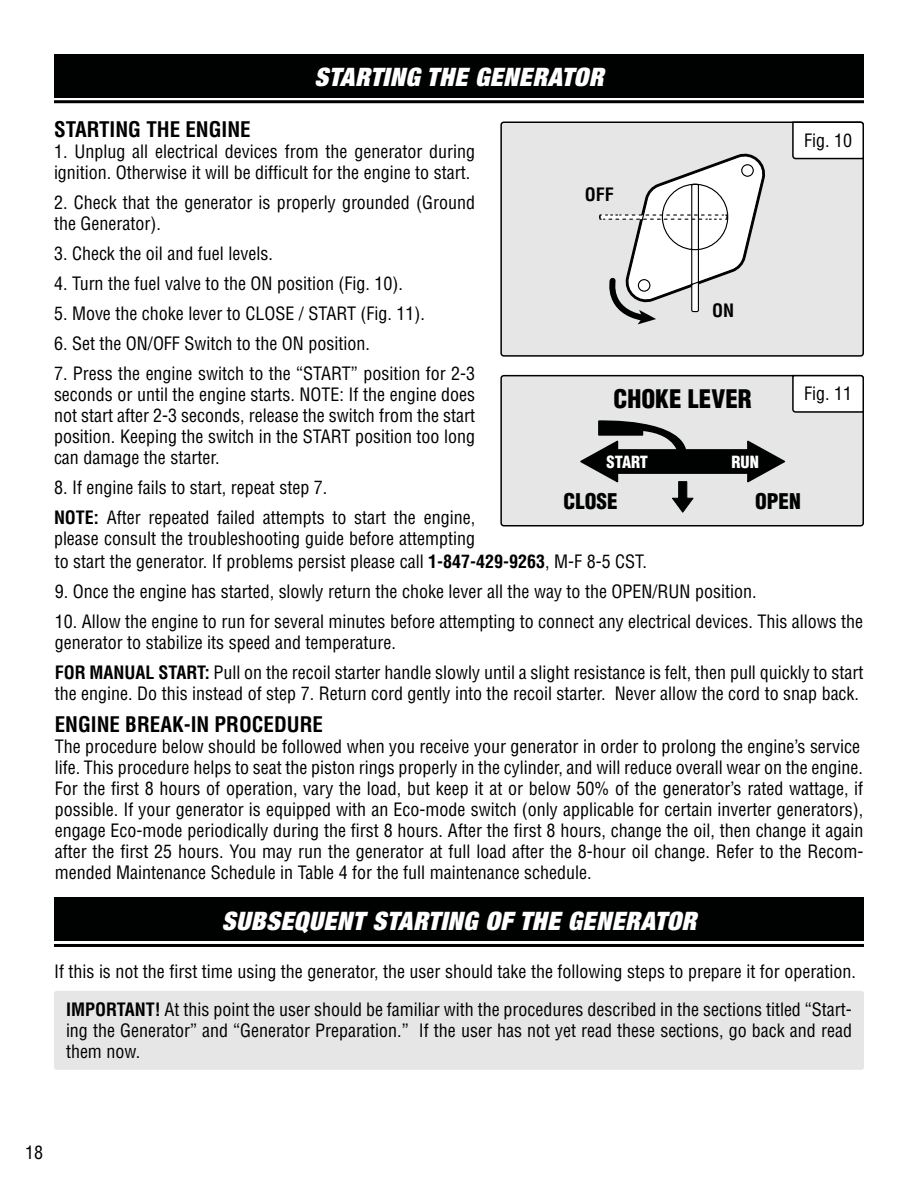
<style>
.page{position:relative;width:918px;height:1188px;background:#fff}
.page>*{position:absolute;margin:0;border:0;box-sizing:border-box;transform-origin:0 0}
.t1{font:italic 900 expanded 25.5px "Helvetica Neue";letter-spacing:.025em;color:#fff}
.t2{font:900 condensed 25.05px "Helvetica LT Std";color:#000101}
.t3{font:900 condensed 21.15px "Helvetica LT Std";color:#000101}
.t4{font:700 condensed 21px "Helvetica LT Std";color:#000}
.t5{font:condensed 18px/21px "Helvetica LT Std";color:#000}
.t6{font:700 condensed 18px "Helvetica LT Std";color:#000}
.t7{font:900 condensed 16.5px "Helvetica LT Std";color:#fff}
.s1{font-weight:700}
</style>
<div class="page">
<div style="left:54px;top:54px;width:810px;height:44px;background:#000101"></div>
<hr style="left:54px;top:100px;width:810px;height:3px;background:#000">
<div style="left:501px;top:122px;width:362px;height:234px;background:#e5e6e5;border-radius:3px"></div>
<div style="left:500px;top:122px;width:364px;height:235px;border:2px solid #000101;border-radius:3px"></div>
<svg style="left:599px;top:100px;width:172px;height:225px"></svg>
<div style="left:501px;top:376px;width:362px;height:150px;background:#e5e6e5;border-radius:3px"></div>
<div style="left:500px;top:375px;width:364px;height:151px;border:2px solid #000101;border-radius:3px"></div>
<div style="left:54px;top:898px;width:810px;height:43px;background:#000101"></div>
<hr style="left:54px;top:944px;width:810px;height:3px;background:#000">
<div style="left:54px;top:991px;width:810px;height:79px;background:#e6e6e6;border-radius:3px"></div>
<svg style="left:578px;top:374px;width:286px;height:139px"></svg>
<svg style="left:791px;top:121px;width:73px;height:39px;background:#dfdfdf"></svg>
<h1 class="t1" style="left:315px;top:61px;width:290px">STARTING THE GENERATOR</h1>
<p class="t4" style="left:54px;top:116px;width:198px">STARTING THE ENGINE</p>
<p class="t5" style="left:54px;top:140px;width:423px">1. Unplug all electrical devices from the generator during ignition. Otherwise it will be difficult for the engine to start.</p>
<p class="t5" style="left:54px;top:191px;width:423px">2. Check that the generator is properly grounded (Ground the Generator).</p>
<p class="t5" style="left:54px;top:242px;width:220px">3. Check the oil and fuel levels.</p>
<p class="t5" style="left:54px;top:272px;width:351px">4. Turn the fuel valve to the ON position (Fig. 10).</p>
<p class="t5" style="left:54px;top:302px;width:373px">5. Move the choke lever to CLOSE / START (Fig. 11).</p>
<p class="t5" style="left:54px;top:332px;width:317px">6. Set the ON/OFF Switch to the ON position.</p>
<p class="t5" style="left:54px;top:362px;width:423px;text-align:justify">7. Press the engine switch to the “START” position for 2-3 seconds or until the engine starts. NOTE: If the engine does not start after 2-3 seconds, release the switch from the start position. Keeping the switch in the START position too long can damage the starter.</p>
<p class="t5" style="left:54px;top:472px;width:423px;line-height:30px">8. If engine fails to start, repeat step 7.<br><span class="s1">NOTE:</span> After repeated failed attempts to start the engine,</p>
<p class="t5" style="left:54px;top:528px;width:423px">please consult the troubleshooting guide before attempting</p>
<p class="t6" style="left:585px;top:183px;width:30px">OFF</p>
<p class="t6" style="left:712px;top:300px;width:23px">ON</p>
<h2 class="t2" style="left:614px;top:383px;width:140px">CHOKE LEVER</h2>
<p class="t5" style="left:804px;top:130px;width:49px">Fig. 10</p>
<p class="t5" style="left:804px;top:383px;width:49px">Fig. 11</p>
<p class="t7" style="left:606px;top:451px;width:43px">START</p>
<p class="t7" style="left:731px;top:451px;width:29px">RUN</p>
<p class="t3" style="left:564px;top:488px;width:55px">CLOSE</p>
<p class="t3" style="left:755px;top:488px;width:47px">OPEN</p>
<p class="t5" style="left:55px;top:551px;width:594px">to start the generator. If problems persist please call <span class="s1">1-847-429-9263</span>, M-F 8-5 CST.</p>
<p class="t5" style="left:55px;top:581px;width:703px">9. Once the engine has started, slowly return the choke lever all the way to the OPEN/RUN position.</p>
<p class="t5" style="left:55px;top:611px;width:810px">10. Allow the engine to run for several minutes before attempting to connect any electrical devices. This allows the generator to stabilize its speed and temperature.</p>
<p class="t5" style="left:55px;top:662px;width:810px"><span class="s1">FOR MANUAL START:</span> Pull on the recoil starter handle slowly until a slight resistance is felt, then pull quickly to start the engine. Do this instead of step 7. Return cord gently into the recoil starter. Never allow the cord to snap back.</p>
<p class="t4" style="left:55px;top:711px;width:270px">ENGINE BREAK-IN PROCEDURE</p>
<p class="t5" style="left:55px;top:735px;width:810px">The procedure below should be followed when you receive your generator in order to prolong the engine’s service life. This procedure helps to seat the piston rings properly in the cylinder, and will reduce overall wear on the engine.<br>For the first 8 hours of operation, vary the load, but keep it at or below 50% of the generator’s rated wattage, if possible. If your generator is equipped with an Eco-mode switch (only applicable for certain inverter generators), engage Eco-mode periodically during the first 8 hours. After the first 8 hours, change the oil, then change it again after the first 25 hours. You may run the generator at full load after the 8-hour oil change. Refer to the Recom&shy;mended Maintenance Schedule in Table 4 for the full maintenance schedule.</p>
<h1 class="t1" style="left:222px;top:904px;width:476px">SUBSEQUENT STARTING OF THE GENERATOR</h1>
<p class="t5" style="left:54px;top:952px;width:803px;line-height:38px;text-align:center">If this is not the first time using the generator, the user should take the following steps to prepare it for operation.<br><span class="s1">IMPORTANT!</span> At this point the user should be familiar with the procedures described in the sections titled “Start-</p>
<p class="t5" style="left:66px;top:1020px;width:788px">ing the Generator” and “Generator Preparation.” If the user has not yet read these sections, go back and read them now.</p>
<p class="t5" style="left:25px;top:1141px;width:19px">18</p>
</div>
